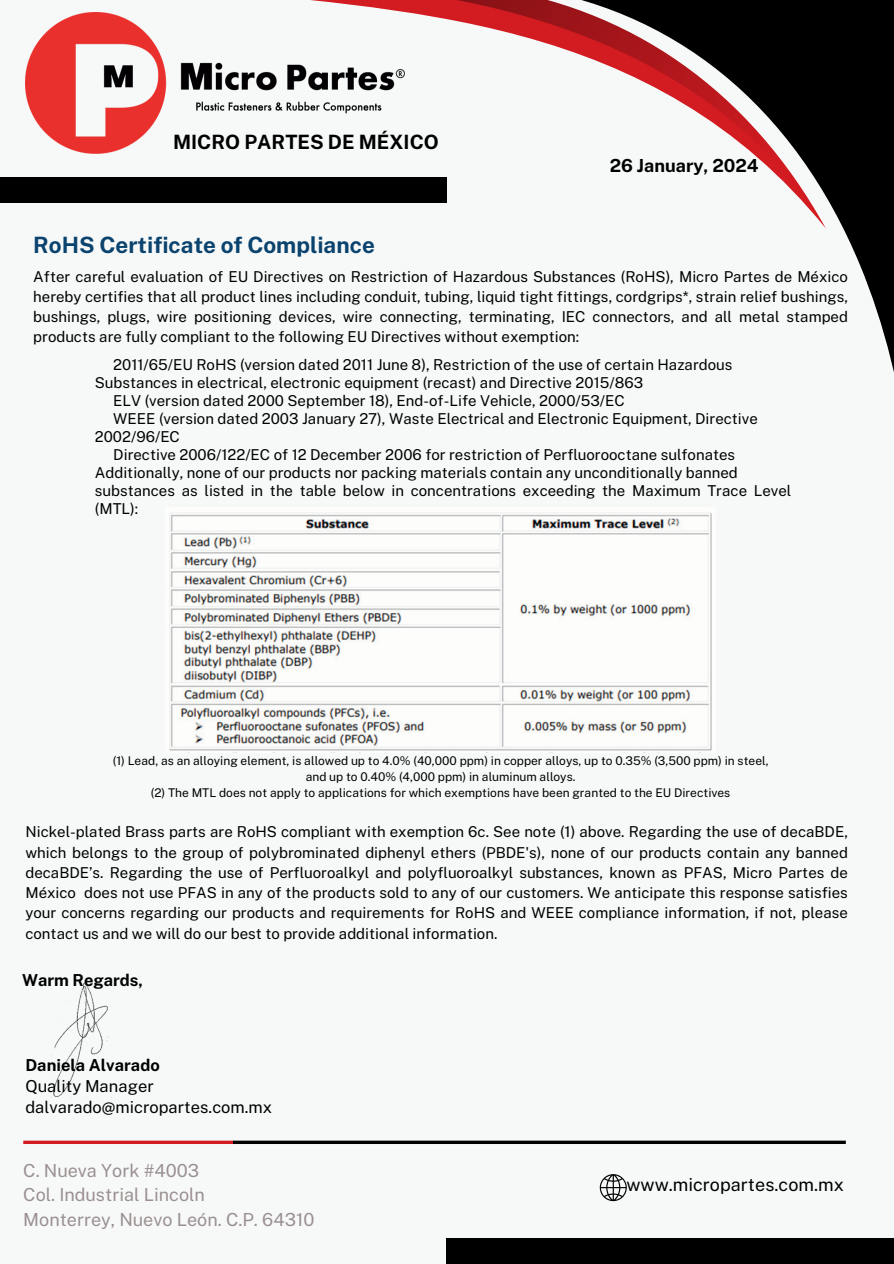
<style>
.page{position:relative;width:894px;height:1264px;background:#fff}
.page>*{position:absolute;margin:0;border:0;box-sizing:border-box;transform-origin:0 0}
.t1{font:700 22.5px "Public Sans";color:#0a436e}
.t2{font:700 19.8px "Public Sans";color:#000}
.t3{font:18px/24.8px "Public Sans";color:#9b9091}
.t4{font:18px "Public Sans";color:#000}
.t5{font:700 18px "Public Sans";color:#000}
.t6{font:16.5px "Public Sans";color:#000}
.t7{font:700 16.5px "Public Sans";color:#000}
.t8{font:15px/20.2px "Public Sans";color:#000;text-align:justify}
.t9{font:12px/16px "Public Sans";color:#000;text-align:center}
</style>
<div class="page">
<div style="left:0;top:0;width:893px;height:1263px;background:#f7f9f9"></div>
<hr style="left:233px;top:1140px;width:612px;height:3px;background:#000">
<hr style="left:23px;top:1140px;width:210px;height:3px;background:#d31c22">
<svg style="left:825px;top:0;width:68px;height:299px;background:#202121"></svg>
<svg style="left:365px;top:0;width:460px;height:228px"></svg>
<div style="left:446px;top:1238px;width:447px;height:25px;background:#000"></div>
<div style="left:0;top:177px;width:446px;height:25px;background:#000"></div>
<img style="left:25px;top:13px;width:380px;height:140px">
<img style="left:169px;top:513px;width:543px;height:238px">
<svg style="left:599px;top:1174px;width:27px;height:27px"></svg>
<img style="left:50px;top:982px;width:62px;height:116px">
<h2 class="t2" style="left:173px;top:127px;width:267px">MICRO PARTES DE MÉXICO</h2>
<h1 class="t1" style="left:33px;top:229px;width:343px">RoHS Certificate of Compliance</h1>
<p class="t5" style="left:609px;top:153px;width:150px">26 January, 2024</p>
<p class="t8" style="left:33px;top:265px;width:816px">After careful evaluation of EU Directives on Restriction of Hazardous Substances (RoHS), Micro Partes de México hereby certifies that all product lines including conduit, tubing, liquid tight fittings, cordgrips*, strain relief bushings, bushings, plugs, wire positioning devices, wire connecting, terminating, IEC connectors, and all metal stamped products are fully compliant to the following EU Directives without exemption:</p>
<p class="t8" style="left:113px;top:354px;width:620px">2011/65/EU RoHS (version dated 2011 June 8), Restriction of the use of certain Hazardous</p>
<p class="t8" style="left:95px;top:372px;width:549px">Substances in electrical, electronic equipment (recast) and Directive 2015/863</p>
<p class="t8" style="left:113px;top:390px;width:513px">ELV (version dated 2000 September 18), End-of-Life Vehicle, 2000/53/EC</p>
<p class="t8" style="left:113px;top:408px;width:646px">WEEE (version dated 2003 January 27), Waste Electrical and Electronic Equipment, Directive</p>
<p class="t8" style="left:95px;top:426px;width:87px">2002/96/EC</p>
<p class="t8" style="left:113px;top:444px;width:623px">Directive 2006/122/EC of 12 December 2006 for restriction of Perfluorooctane sulfonates</p>
<p class="t8" style="left:95px;top:462px;width:644px">Additionally, none of our products nor packing materials contain any unconditionally banned</p>
<p class="t8" style="left:95px;top:480px;width:697px">substances as listed in the table below in concentrations exceeding the Maximum Trace Level</p>
<p class="t8" style="left:95px;top:498px;width:45px">(MTL):</p>
<p class="t9" style="left:113px;top:751px;width:657px">(1) Lead, as an alloying element, is allowed up to 4.0% (40,000 ppm) in copper alloys, up to 0.35% (3,500 ppm) in steel, and up to 0.40% (4,000 ppm) in aluminum alloys.<br>(2) The MTL does not apply to applications for which exemptions have been granted to the EU Directives</p>
<p class="t8" style="left:25px;top:821px;width:823px">Nickel-plated Brass parts are RoHS compliant with exemption 6c. See note (1) above. Regarding the use of decaBDE, which belongs to the group of polybrominated diphenyl ethers (PBDE's), none of our products contain any banned decaBDE’s. Regarding the use of Perfluoroalkyl and polyfluoroalkyl substances, known as PFAS, Micro Partes de México does not use PFAS in any of the products sold to any of our customers. We anticipate this response satisfies your concerns regarding our products and requirements for RoHS and WEEE compliance information, if not, please contact us and we will do our best to provide additional information.</p>
<p class="t7" style="left:22px;top:968px;width:122px">Warm Regards,</p>
<p class="t7" style="left:25px;top:1052px;width:136px">Daniela Alvarado</p>
<p class="t6" style="left:25px;top:1073px;width:130px">Quality Manager</p>
<p class="t6" style="left:25px;top:1095px;width:248px">dalvarado@micropartes.com.mx</p>
<p class="t3" style="left:23px;top:1156px;width:292px">C. Nueva York #4003<br>Col. Industrial Lincoln<br>Monterrey, Nuevo León. C.P. 64310</p>
<p class="t4" style="left:626px;top:1171px;width:219px">www.micropartes.com.mx</p>
</div>
